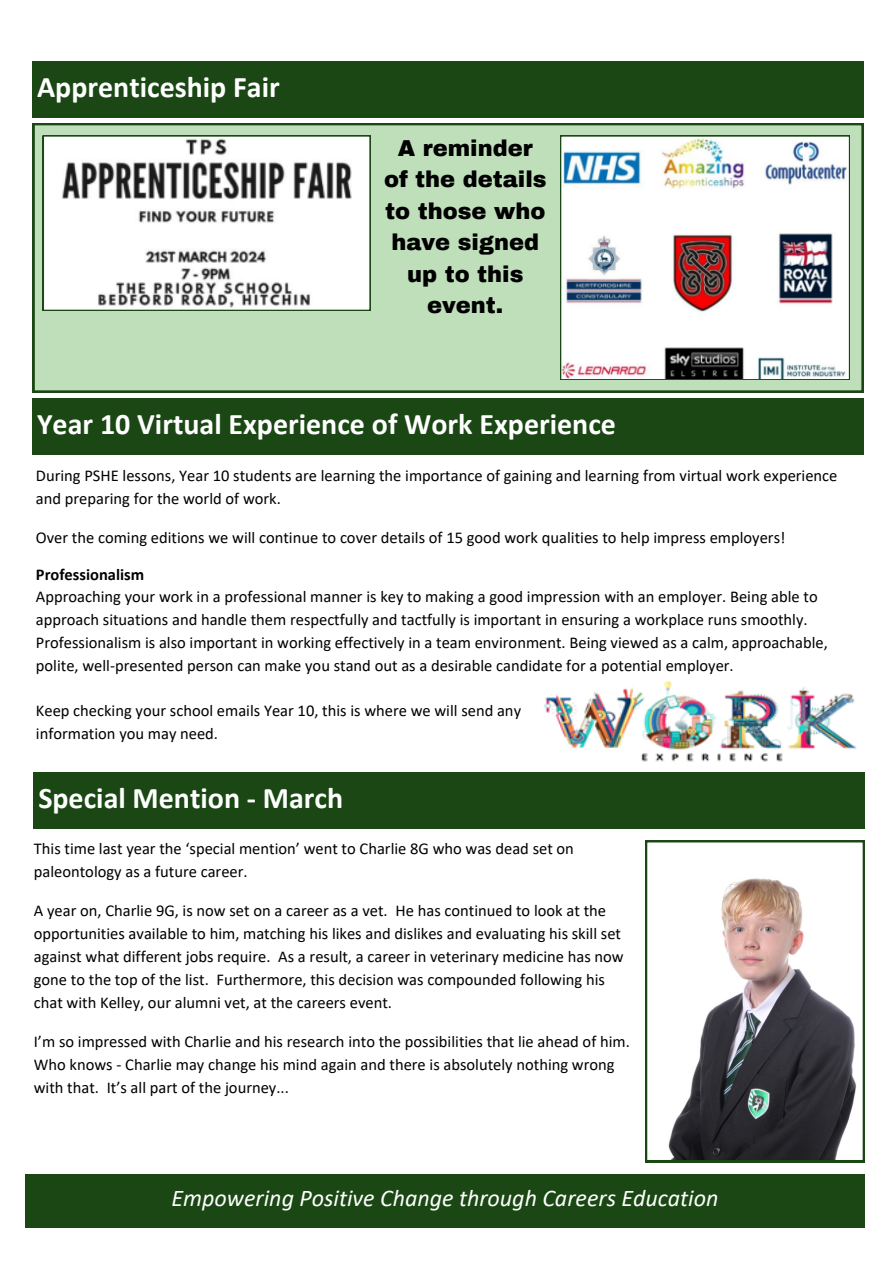
<style>
.page{position:relative;width:894px;height:1264px;background:#fff}
.page>*{position:absolute;margin:0;border:0;box-sizing:border-box;transform-origin:0 0}
.t1{font:700 30px "Calibri";color:#fff}
.t2{font:italic 24px "Calibri";color:#fff}
.t3{font:900 22.5px/31.5px "Archivo";color:#000;text-align:center}
.t4{font:16.5px/23px "Calibri";color:#000}
.t5{font:700 16.5px "Calibri";color:#000}
</style>
<div class="page">
<div style="left:25px;top:1174px;width:839px;height:53px;background:#1a4713"></div>
<div style="left:33px;top:61px;width:830px;height:56px;background:#1a4713"></div>
<div style="left:34px;top:772px;width:830px;height:56px;background:#1a4713"></div>
<img style="left:544px;top:680px;width:313px;height:82px">
<div style="left:33px;top:398px;width:830px;height:56px;background:#1a4713"></div>
<div style="left:33px;top:123px;width:830px;height:269px;background:#bedfba"></div>
<img style="left:560px;top:135px;width:289px;height:245px">
<svg style="left:43px;top:135px;width:327px;height:176px"></svg>
<svg style="left:645px;top:840px;width:219px;height:322px"></svg>
<h1 class="t1" style="left:37px;top:75px;width:244px">Apprenticeship Fair</h1>
<h3 class="t3" style="left:384px;top:132px;width:164px">A reminder of the details to those who have signed up to this event.</h3>
<h1 class="t1" style="left:37px;top:412px;width:580px">Year 10 Virtual Experience of Work Experience</h1>
<p class="t4" style="left:36px;top:465px;width:802px">During PSHE lessons, Year 10 students are learning the importance of gaining and learning from virtual work experience and preparing for the world of work.</p>
<p class="t4" style="left:36px;top:527px;width:750px">Over the coming editions we will continue to cover details of 15 good work qualities to help impress employers!</p>
<p class="t5" style="left:36px;top:567px;width:110px">Professionalism</p>
<p class="t4" style="left:36px;top:587px;width:793px">Approaching your work in a professional manner is key to making a good impression with an employer. Being able to approach situations and handle them respectfully and tactfully is important in ensuring a workplace runs smoothly.<br>Professionalism is also important in working effectively in a team environment. Being viewed as a calm, approachable, polite, well-presented person can make you stand out as a desirable candidate for a potential employer.</p>
<p class="t4" style="left:36px;top:700px;width:486px">Keep checking your school emails Year 10, this is where we will send any information you may need.</p>
<h1 class="t1" style="left:38px;top:785px;width:306px">Special Mention - March</h1>
<p class="t4" style="left:34px;top:838px;width:541px">This time last year the ‘special mention’ went to Charlie 8G who was dead set on paleontology as a future career.</p>
<p class="t4" style="left:34px;top:900px;width:591px">A year on, Charlie 9G, is now set on a career as a vet. He has continued to look at the opportunities available to him, matching his likes and dislikes and evaluating his skill set against what different jobs require. As a result, a career in veterinary medicine has now gone to the top of the list. Furthermore, this decision was compounded following his chat with Kelley, our alumni vet, at the careers event.</p>
<p class="t4" style="left:34px;top:1031px;width:597px">I’m so impressed with Charlie and his research into the possibilities that lie ahead of him.<br>Who knows - Charlie may change his mind again and there is absolutely nothing wrong with that. It’s all part of the journey...</p>
<h2 class="t2" style="left:171px;top:1187px;width:548px">Empowering Positive Change through Careers Education</h2>
</div>
